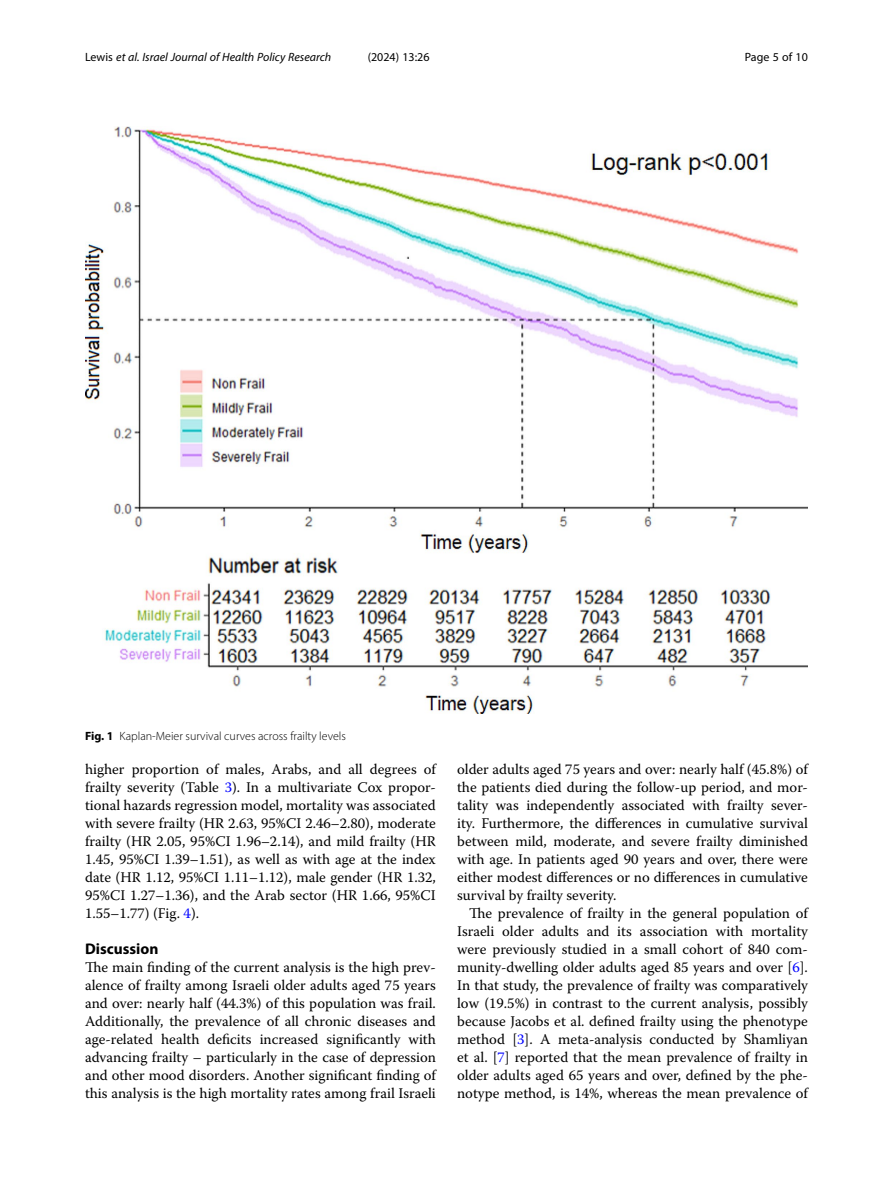
<style>
.page{position:relative;width:893px;height:1191px;background:#fff}
.page>*{position:absolute;margin:0;border:0;box-sizing:border-box;transform-origin:0 0}
.Head_1{font:700 15.45px "Myriad Pro";color:#000}
.Body_Text_Indent{font:14.7px/18px "Warnock Pro";color:#000;text-align:justify}
.Body_Text{font:14.7px/18px "Warnock Pro";color:#000;text-align:justify}
.Figure_Caption{font:300 12px "Myriad Pro";color:#000}
.t1{font:italic 12px "Myriad Pro";color:#000}
.t2{font:12px "Myriad Pro";color:#000}
.s1{font-style:normal}
.s2{font-weight:700}
.s3{color:#00f}
</style>
<div class="page">
<img style="left:85px;top:126px;width:723px;height:587px">
<p class="t1" style="left:85px;top:50px;width:248px"><span class="s1">Lewis</span> et al. Israel Journal of Health Policy Research</p>
<p class="t2" style="left:368px;top:50px;width:63px">(2024) 13:26</p>
<p class="t2" style="left:745px;top:50px;width:65px">Page 5 of 10</p>
<p class="Figure_Caption" style="left:85px;top:729px;width:262px"><span class="s2">Fig. 1</span> Kaplan-Meier survival curves across frailty levels</p>
<p class="Body_Text_Indent" style="left:85px;top:760px;width:352px">higher proportion of males, Arabs, and all degrees of frailty severity (Table <span class="s3">3</span>). In a multivariate Cox propor&shy;tional hazards regression model, mortality was associated with severe frailty (HR 2.63, 95%CI 2.46–2.80), moderate frailty (HR 2.05, 95%CI 1.96–2.14), and mild frailty (HR 1.45, 95%CI 1.39–1.51), as well as with age at the index date (HR 1.12, 95%CI 1.11–1.12), male gender (HR 1.32, 95%CI 1.27–1.36), and the Arab sector (HR 1.66, 95%CI 1.55–1.77) (Fig. <span class="s3">4</span>).</p>
<p class="Head_1" style="left:85px;top:939px;width:75px">Discussion</p>
<p class="Body_Text" style="left:85px;top:958px;width:352px">The main finding of the current analysis is the high prev&shy;alence of frailty among Israeli older adults aged 75 years and over: nearly half (44.3%) of this population was frail.<br>Additionally, the prevalence of all chronic diseases and age-related health deficits increased significantly with advancing frailty – particularly in the case of depression and other mood disorders. Another significant finding of this analysis is the high mortality rates among frail Israeli</p>
<p class="Body_Text" style="left:457px;top:760px;width:352px">older adults aged 75 years and over: nearly half (45.8%) of the patients died during the follow-up period, and mor&shy;tality was independently associated with frailty sever&shy;ity. Furthermore, the differences in cumulative survival between mild, moderate, and severe frailty diminished with age. In patients aged 90 years and over, there were either modest differences or no differences in cumulative survival by frailty severity.</p>
<p class="Body_Text_Indent" style="left:457px;top:904px;width:352px;text-indent:12px">The prevalence of frailty in the general population of Israeli older adults and its association with mortality were previously studied in a small cohort of 840 com&shy;munity-dwelling older adults aged 85 years and over [<span class="s3">6</span>].<br>In that study, the prevalence of frailty was comparatively low (19.5%) in contrast to the current analysis, possibly because Jacobs et al. defined frailty using the phenotype method [<span class="s3">3</span>]. A meta-analysis conducted by Shamliyan et al. [<span class="s3">7</span>] reported that the mean prevalence of frailty in older adults aged 65 years and over, defined by the phe&shy;notype method, is 14%, whereas the mean prevalence of</p>
</div>
